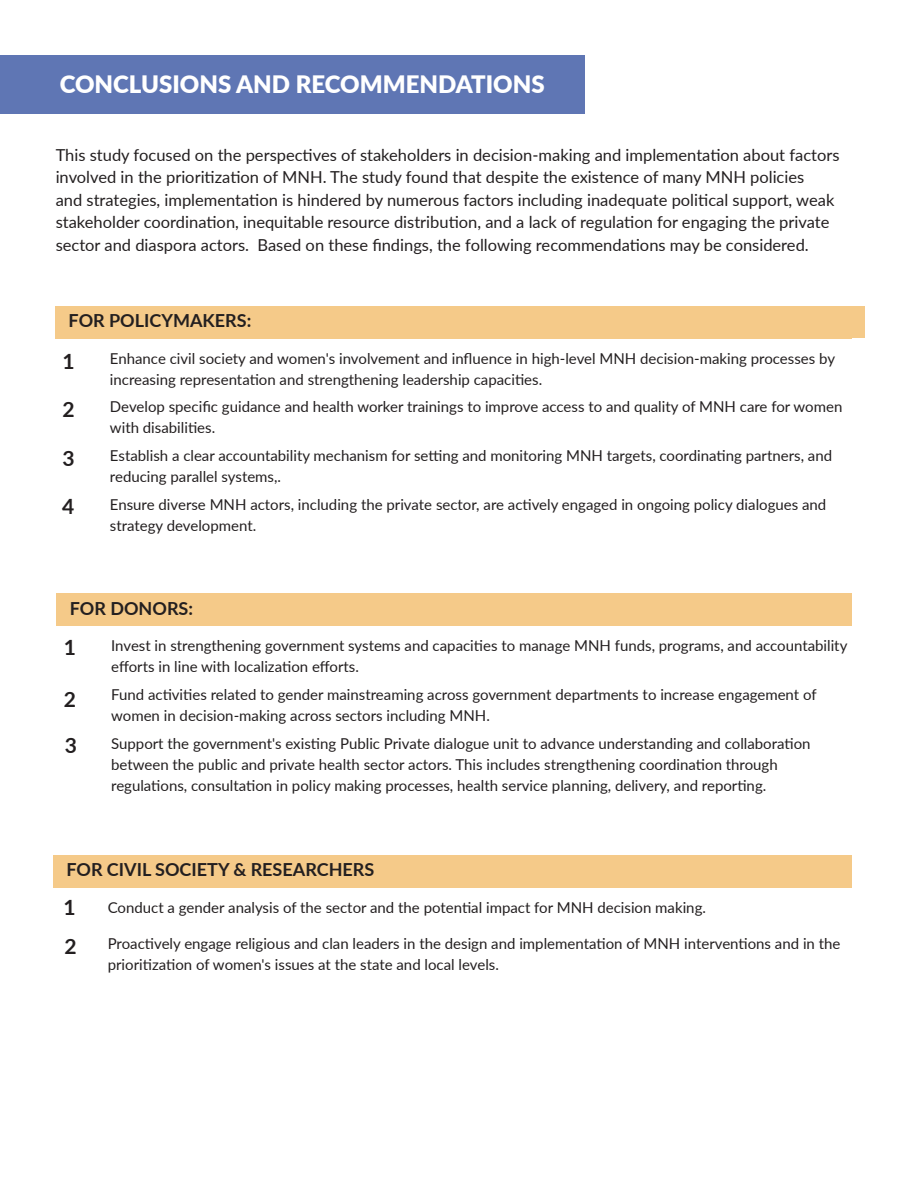
<style>
.page{position:relative;width:918px;height:1188px;background:#fff}
.page>*{position:absolute;margin:0;border:0;box-sizing:border-box;transform-origin:0 0}
.t1{font:900 24px "Lato";color:#fff}
.t2{font:700 21px "Lato";color:#231f20}
.t3{font:700 18px "Lato";color:#231f20}
.t4{font:16.5px/22.5px "Lato";color:#231f20}
.t5{font:15px/21px "Lato";color:#231f20}
</style>
<div class="page">
<div style="left:0;top:55px;width:584px;height:59px;background:#5f76b4"></div>
<div style="left:55px;top:306px;width:809px;height:32px;background:#f5ca89"></div>
<div style="left:56px;top:594px;width:810px;height:32px;background:#f5ca89"></div>
<div style="left:53px;top:855px;width:809px;height:32px;background:#f5ca89"></div>
<div style="left:853px;top:338px;width:27px;height:850px;background:#fff"></div>
<p class="t1" style="left:60px;top:66px;width:487px">CONCLUSIONS AND RECOMMENDATIONS</p>
<p class="t4" style="left:56px;top:143px;width:785px">This study focused on the perspectives of stakeholders in decision-making and implementation about factors involved in the prioritization of MNH. The study found that despite the existence of many MNH policies<br>and strategies, implementation is hindered by numerous factors including inadequate political support, weak stakeholder coordination, inequitable resource distribution, and a lack of regulation for engaging the private sector and diaspora actors. Based on these findings, the following recommendations may be considered.</p>
<p class="t3" style="left:69px;top:307px;width:184px">FOR POLICYMAKERS:</p>
<p class="t5" style="left:110px;top:347px;width:727px">Enhance civil society and women's involvement and influence in high-level MNH decision-making processes by increasing representation and strengthening leadership capacities.</p>
<p class="t5" style="left:110px;top:396px;width:734px">Develop specific guidance and health worker trainings to improve access to and quality of MNH care for women with disabilities.</p>
<p class="t5" style="left:110px;top:445px;width:724px">Establish a clear accountability mechanism for setting and monitoring MNH targets, coordinating partners, and reducing parallel systems,.</p>
<p class="t5" style="left:110px;top:493px;width:718px">Ensure diverse MNH actors, including the private sector, are actively engaged in ongoing policy dialogues and strategy development.</p>
<p class="t2" style="left:63px;top:346px;width:14px">1</p>
<p class="t2" style="left:63px;top:394px;width:14px">2</p>
<p class="t2" style="left:63px;top:443px;width:14px">3</p>
<p class="t2" style="left:62px;top:491px;width:14px">4</p>
<p class="t3" style="left:70px;top:595px;width:125px">FOR DONORS:</p>
<p class="t5" style="left:111px;top:635px;width:738px">Invest in strengthening government systems and capacities to manage MNH funds, programs, and accountability efforts in line with localization efforts.</p>
<p class="t5" style="left:111px;top:684px;width:707px">Fund activities related to gender mainstreaming across government departments to increase engagement of women in decision-making across sectors including MNH.</p>
<p class="t5" style="left:111px;top:732px;width:701px">Support the government's existing Public Private dialogue unit to advance understanding and collaboration between the public and private health sector actors. This includes strengthening coordination through regulations, consultation in policy making processes, health service planning, delivery, and reporting.</p>
<p class="t2" style="left:64px;top:632px;width:14px">1</p>
<p class="t2" style="left:64px;top:684px;width:14px">2</p>
<p class="t2" style="left:65px;top:730px;width:14px">3</p>
<p class="t3" style="left:66px;top:856px;width:309px">FOR CIVIL SOCIETY &amp; RESEARCHERS</p>
<p class="t5" style="left:108px;top:896px;width:600px">Conduct a gender analysis of the sector and the potential impact for MNH decision making.</p>
<p class="t5" style="left:108px;top:932px;width:734px">Proactively engage religious and clan leaders in the design and implementation of MNH interventions and in the prioritization of women's issues at the state and local levels.</p>
<p class="t2" style="left:63px;top:892px;width:14px">1</p>
<p class="t2" style="left:64px;top:930px;width:14px">2</p>
</div>
